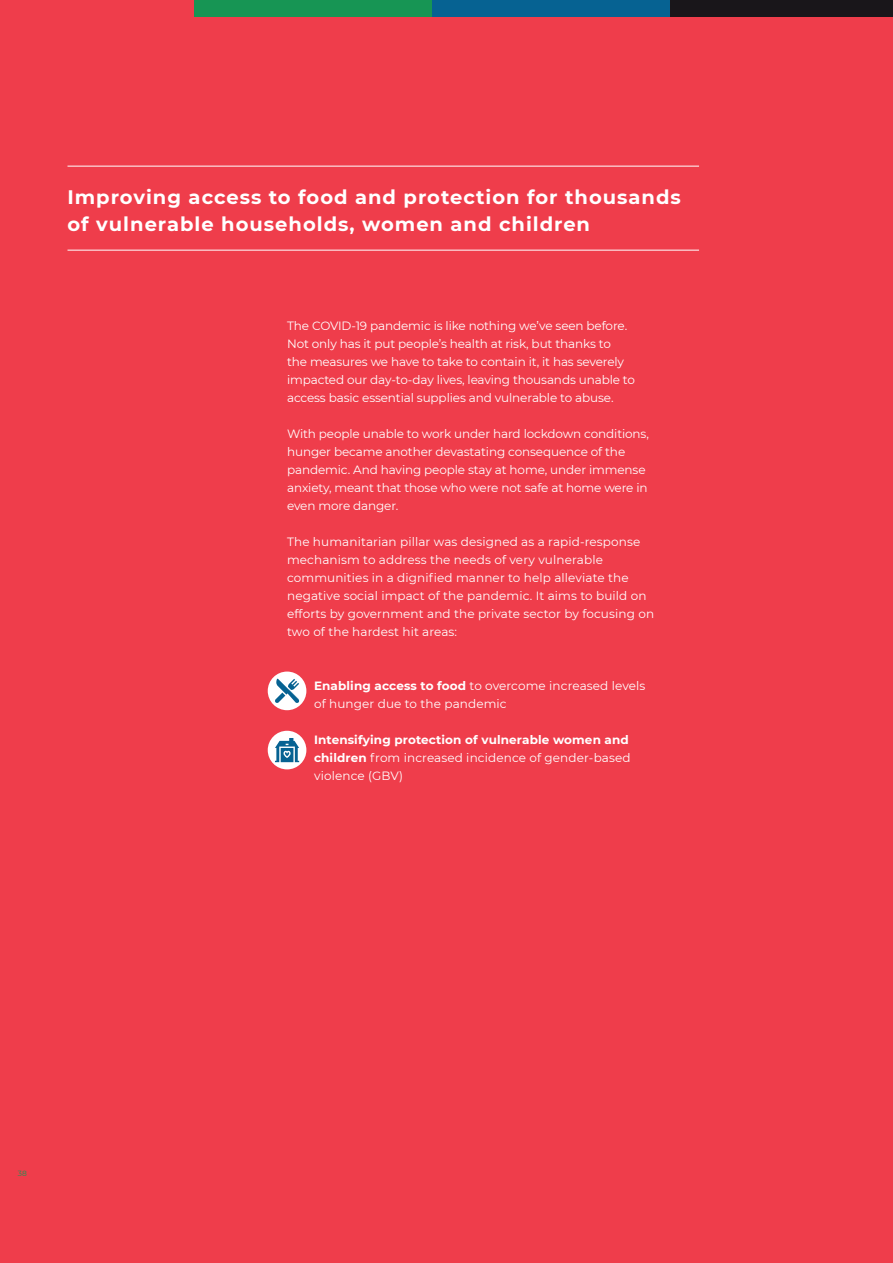
<style>
.page{position:relative;width:893px;height:1263px;background:#fff}
.page>*{position:absolute;margin:0;border:0;box-sizing:border-box;transform-origin:0 0}
.t1{font:700 19.5px/27px "Montserrat";letter-spacing:.05em;color:#fff}
.t2{font:12px/18px "Montserrat";letter-spacing:-.01em;color:#fff}
.t3{font:12px/18px "Montserrat";letter-spacing:.01em;color:#fff}
.t4{font:700 12px/18px "Montserrat";letter-spacing:.01em;color:#fff}
.t5{font:7.5px "Montserrat";color:#179554}
.s1{font-weight:700}
.s2{font-weight:400}
</style>
<div class="page">
<div style="left:0;top:0;width:194px;height:18px;background:#ef3d4b"></div>
<div style="left:432px;top:0;width:238px;height:18px;background:#066292"></div>
<div style="left:670px;top:0;width:223px;height:18px;background:#19161a"></div>
<div style="left:194px;top:0;width:238px;height:18px;background:#179554"></div>
<div style="left:0;top:18px;width:893px;height:1245px;background:#ef3d4b"></div>
<hr style="left:68px;top:166px;width:631px;height:1px;background:#fff">
<hr style="left:68px;top:250px;width:631px;height:1px;background:#fff">
<div style="left:268px;top:671px;width:38px;height:39px;background:#fff;border-radius:50%"></div>
<svg style="left:275px;top:679px;width:24px;height:24px"></svg>
<div style="left:268px;top:731px;width:38px;height:38px;background:#fff;border-radius:50%"></div>
<svg style="left:275px;top:738px;width:24px;height:24px"></svg>
<h1 class="t1" style="left:68px;top:183px;width:615px">Improving access to food and protection for thousands of vulnerable households, women and children</h1>
<p class="t2" style="left:287px;top:316px;width:349px">The COVID-19 pandemic is like nothing we’ve seen before.<br>Not only has it put people’s health at risk, but thanks to<br>the measures we have to take to contain it, it has severely impacted our day-to-day lives, leaving thousands unable to access basic essential supplies and vulnerable to abuse.</p>
<p class="t2" style="left:287px;top:424px;width:363px">With people unable to work under hard lockdown conditions, hunger became another devastating consequence of the pandemic. And having people stay at home, under immense anxiety, meant that those who were not safe at home were in even more danger.</p>
<p class="t3" style="left:287px;top:532px;width:369px">The humanitarian pillar was designed as a rapid-response mechanism to address the needs of very vulnerable communities in a dignified manner to help alleviate the negative social impact of the pandemic. It aims to build on efforts by government and the private sector by focusing on two of the hardest hit areas:</p>
<p class="t3" style="left:314px;top:676px;width:333px;text-indent:-27px"><span class="s1">• Enabling access to food</span> to overcome increased levels of hunger due to the pandemic</p>
<p class="t4" style="left:314px;top:730px;width:318px;text-indent:-27px">• Intensifying protection of vulnerable women and children <span class="s2">from increased incidence of gender-based violence (GBV)</span></p>
<p class="t5" style="left:18px;top:1168px;width:11px">38</p>
</div>
